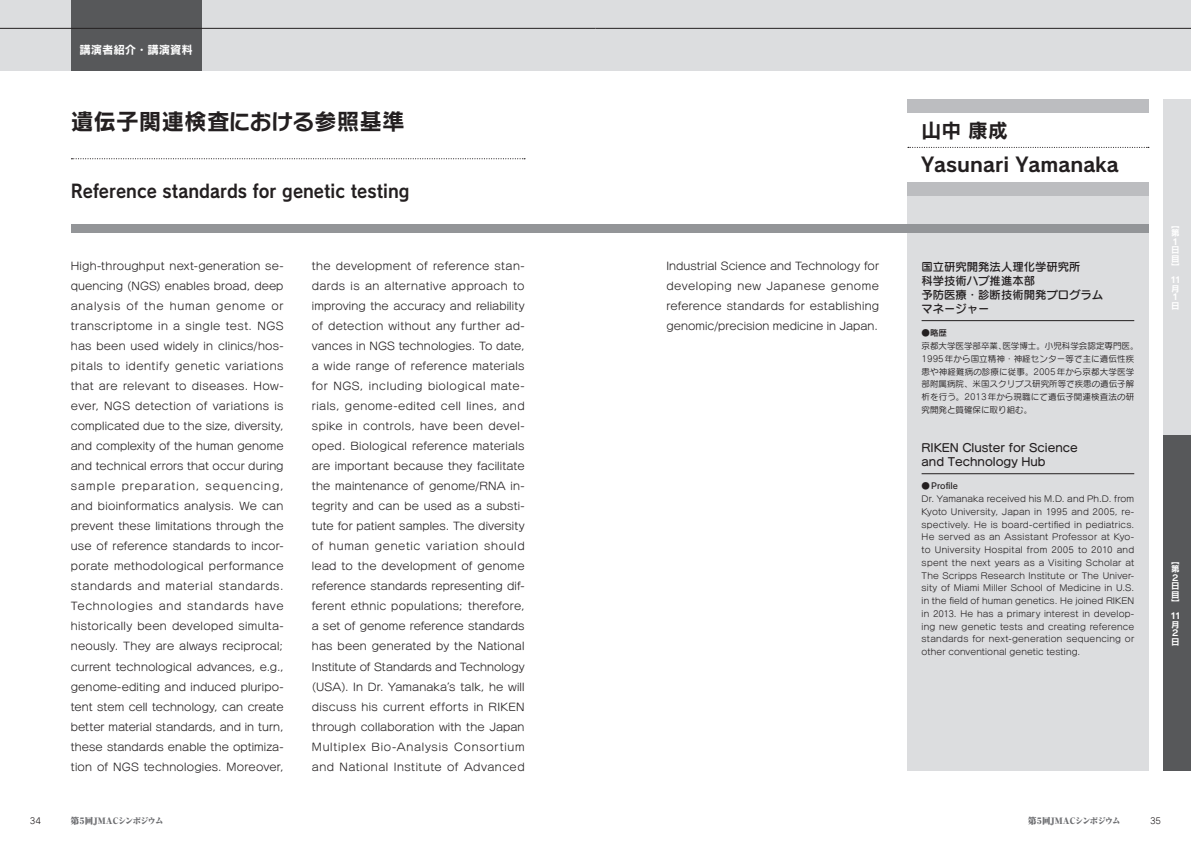
<style>
.page{position:relative;width:1191px;height:842px;background:#fff}
.page>*{position:absolute;margin:0;border:0;box-sizing:border-box;transform-origin:0 0}
.t1{font:22.7px "Rodin NTLG Pro B";color:#231f20}
.t2{font:19.8px "Rodin NTLG Pro B";color:#231f20}
.t3{font:18.4px "Rodin NTLG Pro B";color:#231f20;scale:.9 1}
.t4{font:11.3px/14.2px "Seurat Pro DB";color:#231f20}
.t5{font:11.3px "Rodin NTLG Pro B";color:#fff}
.t6{font:10.6px/20px "Seurat Pro M";letter-spacing:.02em;color:#231f20;text-align:justify}
.t7{font:8.5px/12.8px "Seurat Pro M";letter-spacing:.015em;color:#231f20}
.t8{font:900 8.5px "Ryumin Pro";letter-spacing:-.1em;color:#6c6d70}
.t9{font:8.5px/8.5px "Rodin NTLG Pro B";color:#fff}
.t10{font:8.5px "Rodin NTLG Pro DB";color:#231f20}
</style>
<div class="page">
<div style="left:0;top:0;width:595px;height:71px;background:#dcdddf"></div>
<div style="left:595px;top:0;width:596px;height:71px;background:#dcdddf"></div>
<div style="left:907px;top:189px;width:241px;height:582px;background:#dcdddf"></div>
<div style="left:71px;top:224px;width:1077px;height:8px;background:#939598"></div>
<div style="left:907px;top:181px;width:241px;height:15px;background:#bcbdc0"></div>
<div style="left:907px;top:99px;width:241px;height:14px;background:#bcbdc0"></div>
<div style="left:71px;top:0;width:130px;height:71px;background:#57585a"></div>
<hr style="left:921px;top:320px;width:213px;height:1px;background:#231f20">
<hr style="left:921px;top:473px;width:213px;height:1px;background:#231f20">
<hr style="left:0;top:28px;width:595px;height:1px;background:#231f20">
<hr style="left:595px;top:28px;width:596px;height:1px;background:#231f20">
<svg style="left:908px;top:147px;width:240px;height:1px"></svg>
<svg style="left:71px;top:158px;width:454px;height:1px"></svg>
<div style="left:1162px;top:99px;width:29px;height:336px;background:#dcdddf"></div>
<div style="left:1162px;top:435px;width:29px;height:336px;background:#57585a"></div>
<p class="t5" style="left:79px;top:42px;width:115px">講演者紹介・講演資料</p>
<h1 class="t1" style="left:71px;top:107px;width:335px">遺伝子関連検査における参照基準</h1>
<h2 class="t2" style="left:921px;top:117px;width:88px">山中康成</h2>
<h3 class="t3" style="left:71px;top:179px;width:378px">Reference standards for genetic testing</h3>
<p class="t6" style="left:71px;top:256px;width:214px">High-throughput next-generation se&shy;quencing (NGS) enables broad, deep analysis of the human genome or transcriptome in a single test. NGS has been used widely in clinics/hos&shy;pitals to identify genetic variations that are relevant to diseases. How&shy;ever, NGS detection of variations is complicated due to the size, diversity, and complexity of the human genome and technical errors that occur during sample preparation, sequencing, and bioinformatics analysis. We can prevent these limitations through the use of reference standards to incor&shy;porate methodological performance standards and material standards.<br>Technologies and standards have historically been developed simulta&shy;neously. They are always reciprocal; current technological advances, e.g., genome-editing and induced pluripo&shy;tent stem cell technology, can create better material standards, and in turn, these standards enable the optimiza&shy;tion of NGS technologies. Moreover,</p>
<p class="t6" style="left:312px;top:256px;width:214px">the development of reference stan&shy;dards is an alternative approach to improving the accuracy and reliability of detection without any further ad&shy;vances in NGS technologies. To date, a wide range of reference materials for NGS, including biological mate&shy;rials, genome-edited cell lines, and spike in controls, have been devel&shy;oped. Biological reference materials are important because they facilitate the maintenance of genome/RNA in&shy;tegrity and can be used as a substi&shy;tute for patient samples. The diversity of human genetic variation should lead to the development of genome reference standards representing dif&shy;ferent ethnic populations; therefore, a set of genome reference standards has been generated by the National Institute of Standards and Technology (USA). In Dr. Yamanaka’s talk, he will discuss his current efforts in RIKEN through collaboration with the Japan Multiplex Bio-Analysis Consortium and National Institute of Advanced</p>
<p class="t6" style="left:666px;top:256px;width:214px">Industrial Science and Technology for developing new Japanese genome reference standards for establishing genomic/precision medicine in Japan.</p>
<h2 class="t2" style="left:921px;top:151px;width:198px">Yasunari Yamanaka</h2>
<p class="t4" style="left:921px;top:259px;width:194px">国立研究開発法人理化学研究所　<br>科学技術ハブ推進本部　<br>予防医療・診断技術開発プログラム　マネージャー</p>
<p class="t10" style="left:921px;top:327px;width:27px">●略歴</p>
<p class="t7" style="left:921px;top:339px;width:218px">京都大学医学部卒業、医学博士。小児科学会認定専門医。<br>1995年から国立精神・神経センター等で主に遺伝性疾患や神経難病の診療に従事。2005年から京都大学医学部附属病院、米国スクリプス研究所等で疾患の遺伝子解析を行う。2013年から現職にて遺伝子関連検査法の研究開発と質確保に取り組む。</p>
<p class="t4" style="left:921px;top:440px;width:158px">RIKEN Cluster for Science and Technology Hub</p>
<p class="t10" style="left:921px;top:481px;width:38px">●Profile</p>
<p class="t7" style="left:921px;top:492px;width:214px;text-align:justify">Dr. Yamanaka received his M.D. and Ph.D. from Kyoto University, Japan in 1995 and 2005, re&shy;spectively. He is board-certified in pediatrics.<br>He served as an Assistant Professor at Kyo&shy;to University Hospital from 2005 to 2010 and spent the next years as a Visiting Scholar at The Scripps Research Institute or The Univer&shy;sity of Miami Miller School of Medicine in U.S. in the field of human genetics. He joined RIKEN in 2013. He has a primary interest in develop&shy;ing new genetic tests and creating reference standards for next-generation sequencing or other conventional genetic testing.</p>
<p class="t9" style="left:1171px;top:220px;width:10px">【第<br>１日目】</p>
<p class="t9" style="left:1169px;top:275px;width:15px">１１月<br>１日</p>
<p class="t9" style="left:1171px;top:556px;width:10px">【第<br>２日目】</p>
<p class="t9" style="left:1169px;top:611px;width:15px">１１月<br>２日</p>
<p class="t7" style="left:30px;top:814px;width:13px">34</p>
<p class="t8" style="left:71px;top:814px;width:94px">第５回JMACシンポジウム</p>
<p class="t8" style="left:1028px;top:814px;width:94px">第５回JMACシンポジウム</p>
<p class="t7" style="left:1150px;top:814px;width:13px">35</p>
</div>
